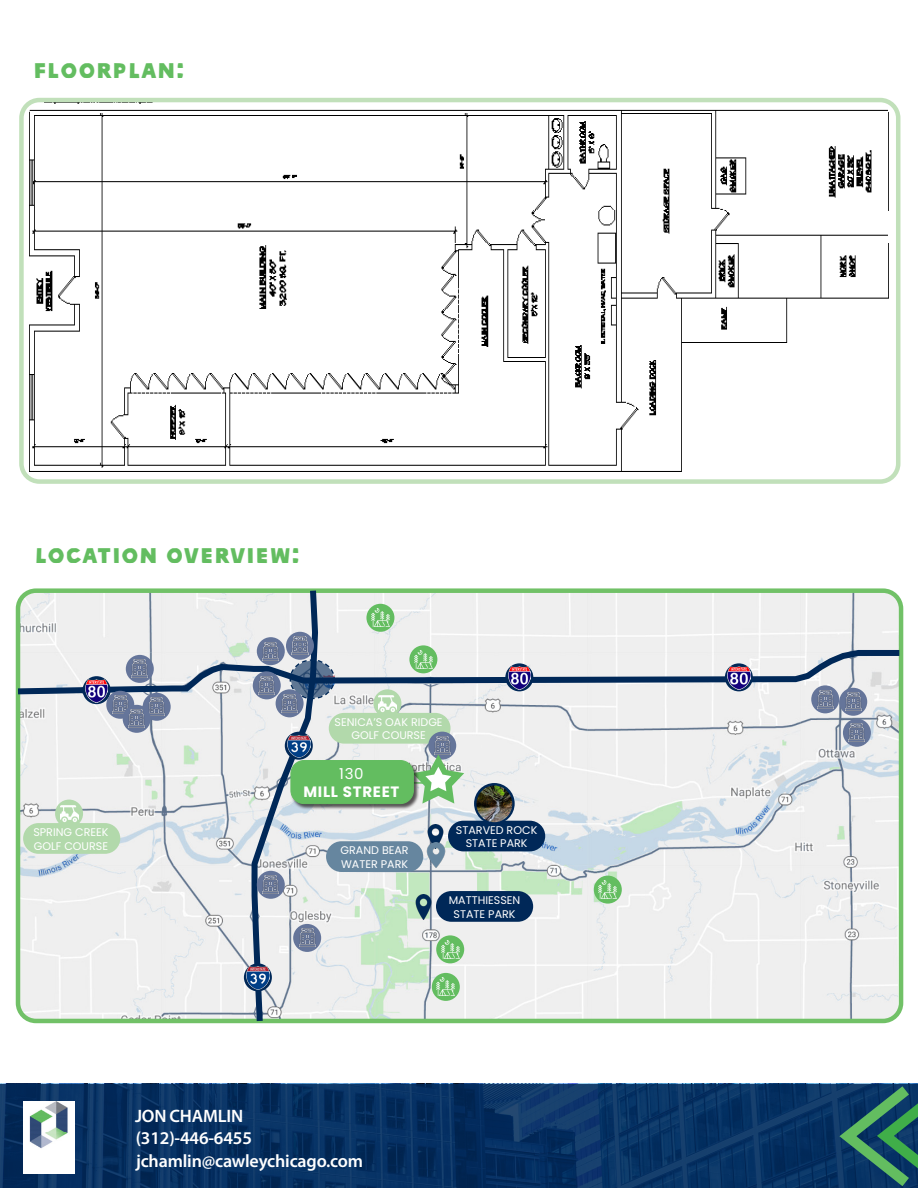
<style>
.page{position:relative;width:918px;height:1188px;background:#fff}
.page>*{position:absolute;margin:0;border:0;box-sizing:border-box;transform-origin:0 0}
.Cawley_BODY_COPY{font:500 24px "Poleno";letter-spacing:.1em;color:#63bd60}
.Cawley_BODY_COPY-2{font:600 18px "Myriad Pro";letter-spacing:-.01em;color:#fff}
.t1{font:700 15px "Poppins";letter-spacing:.05em;color:#fff}
.t2{font:15px "Poppins";color:#fff}
.t3{font:11.1px/13.4px "Poppins";color:#fff;text-align:center}
</style>
<div class="page">
<svg style="left:0;top:1084px;width:831px;height:104px;background:#083162"></svg>
<img style="left:24px;top:1102px;width:51px;height:71px">
<svg style="left:831px;top:1083px;width:87px;height:105px;background:#1e5762"></svg>
<img style="left:30px;top:103px;width:858px;height:368px">
<div style="left:19px;top:98px;width:881px;height:386px;border:4px solid #c1e0ba;border-radius:18px"></div>
<img style="left:21px;top:593px;width:877px;height:425px">
<div style="left:16px;top:588px;width:887px;height:435px;border:4px solid #71c167;border-radius:18px"></div>
<div style="left:448px;top:821px;width:97px;height:30px;background:#002858;border-radius:15px"></div>
<img style="left:423px;top:824px;width:25px;height:19px">
<div style="left:436px;top:891px;width:97px;height:31px;background:#002858;border-radius:15px"></div>
<img style="left:411px;top:895px;width:25px;height:24px">
<div style="left:23px;top:823px;width:97px;height:31px;background:#b2d9ab;border-radius:15px"></div>
<div style="left:55px;top:800px;width:28px;height:28px;background:#b2d9ab;border-radius:50%"></div>
<img style="left:60px;top:805px;width:18px;height:17px">
<div style="left:329px;top:713px;width:122px;height:31px;background:#b2d9ab;border-radius:15px"></div>
<div style="left:373px;top:689px;width:28px;height:28px;background:#b2d9ab;border-radius:50%"></div>
<img style="left:378px;top:697px;width:18px;height:15px">
<svg style="left:15px;top:647px;width:889px;height:50px"></svg>
<svg style="left:83px;top:676px;width:28px;height:28px"></svg>
<img style="left:85px;top:680px;width:23px;height:22px">
<svg style="left:725px;top:663px;width:28px;height:28px"></svg>
<img style="left:728px;top:667px;width:22px;height:23px">
<svg style="left:505px;top:663px;width:28px;height:28px"></svg>
<img style="left:508px;top:667px;width:23px;height:23px">
<svg style="left:247px;top:588px;width:89px;height:436px"></svg>
<svg style="left:285px;top:732px;width:28px;height:28px"></svg>
<img style="left:287px;top:735px;width:23px;height:23px">
<svg style="left:244px;top:963px;width:28px;height:28px"></svg>
<img style="left:247px;top:967px;width:22px;height:22px">
<svg style="left:474px;top:783px;width:41px;height:41px"></svg>
<img style="left:476px;top:786px;width:36px;height:36px;border-radius:18px">
<div style="left:126px;top:655px;width:28px;height:28px;background:#65759a;border-radius:50%"></div>
<img style="left:131px;top:660px;width:18px;height:18px">
<div style="left:106px;top:691px;width:28px;height:28px;background:#65759a;border-radius:50%"></div>
<img style="left:111px;top:696px;width:17px;height:18px">
<div style="left:143px;top:693px;width:28px;height:28px;background:#65759a;border-radius:50%"></div>
<img style="left:149px;top:698px;width:17px;height:18px">
<div style="left:123px;top:705px;width:28px;height:28px;background:#65759a;border-radius:50%"></div>
<img style="left:128px;top:710px;width:18px;height:18px">
<div style="left:253px;top:671px;width:28px;height:28px;background:#65759a;border-radius:50%"></div>
<img style="left:258px;top:676px;width:18px;height:18px">
<div style="left:286px;top:632px;width:28px;height:28px;background:#65759a;border-radius:50%"></div>
<img style="left:291px;top:637px;width:18px;height:18px">
<div style="left:257px;top:871px;width:28px;height:28px;background:#65759a;border-radius:50%"></div>
<img style="left:262px;top:876px;width:18px;height:18px">
<div style="left:428px;top:732px;width:28px;height:28px;background:#65759a;border-radius:50%"></div>
<img style="left:433px;top:737px;width:18px;height:17px">
<img style="left:423px;top:843px;width:25px;height:24px">
<div style="left:326px;top:841px;width:97px;height:31px;background:#66869f;border-radius:15px"></div>
<div style="left:432px;top:973px;width:28px;height:28px;background:#63bd60;border-radius:50%"></div>
<img style="left:437px;top:978px;width:18px;height:18px">
<svg style="left:436px;top:935px;width:28px;height:28px"></svg>
<img style="left:441px;top:940px;width:18px;height:18px">
<div style="left:594px;top:876px;width:28px;height:28px;background:#63bd60;border-radius:50%"></div>
<img style="left:599px;top:881px;width:18px;height:18px">
<svg style="left:409px;top:645px;width:28px;height:28px"></svg>
<img style="left:414px;top:650px;width:18px;height:18px">
<div style="left:366px;top:604px;width:28px;height:28px;background:#63bd60;border-radius:50%"></div>
<img style="left:371px;top:609px;width:18px;height:18px">
<div style="left:293px;top:924px;width:28px;height:28px;background:#65759a;border-radius:50%"></div>
<img style="left:298px;top:929px;width:18px;height:18px">
<div style="left:811px;top:685px;width:28px;height:28px;background:#65759a;border-radius:50%"></div>
<img style="left:816px;top:690px;width:18px;height:18px">
<div style="left:843px;top:719px;width:28px;height:28px;background:#65759a;border-radius:50%"></div>
<img style="left:848px;top:724px;width:18px;height:18px">
<div style="left:839px;top:688px;width:28px;height:28px;background:#65759a;border-radius:50%"></div>
<img style="left:844px;top:693px;width:18px;height:18px">
<svg style="left:380px;top:754px;width:84px;height:50px"></svg>
<div style="left:291px;top:760px;width:128px;height:49px;background:#231f20;opacity:.75"></div>
<div style="left:291px;top:761px;width:122px;height:43px;background:#63bd60;border-radius:13px"></div>
<div style="left:291px;top:760px;width:123px;height:44px;border:1px solid #63bd60;border-radius:13px"></div>
<p class="Cawley_BODY_COPY" style="left:34px;top:57px;width:151px">FLOORPLAN:</p>
<p class="Cawley_BODY_COPY" style="left:36px;top:543px;width:265px">LOCATION OVERVIEW:</p>
<p class="t3" style="left:335px;top:716px;width:110px">SENICA’S OAK RIDGE<br>GOLF COURSE</p>
<p class="t3" style="left:33px;top:826px;width:77px;text-align:left">SPRING CREEK<br>GOLF COURSE</p>
<p class="t2" style="left:339px;top:765px;width:26px">130</p>
<p class="t1" style="left:303px;top:783px;width:98px">MILL STREET</p>
<p class="t3" style="left:341px;top:844px;width:70px;text-align:left">GRAND BEAR<br>WATER PARK</p>
<p class="t3" style="left:456px;top:823px;width:83px">STARVED ROCK</p>
<p class="t3" style="left:466px;top:837px;width:63px">STATE PARK</p>
<p class="t3" style="left:449px;top:894px;width:73px">MATTHIESSEN<br>STATE PARK</p>
<p class="Cawley_BODY_COPY-2" style="left:135px;top:1104px;width:110px">JON CHAMLIN</p>
<p class="Cawley_BODY_COPY-2" style="left:136px;top:1127px;width:118px">(312)-446-6455</p>
<p class="Cawley_BODY_COPY-2" style="left:136px;top:1149px;width:229px">jchamlin@cawleychicago.com</p>
</div>
